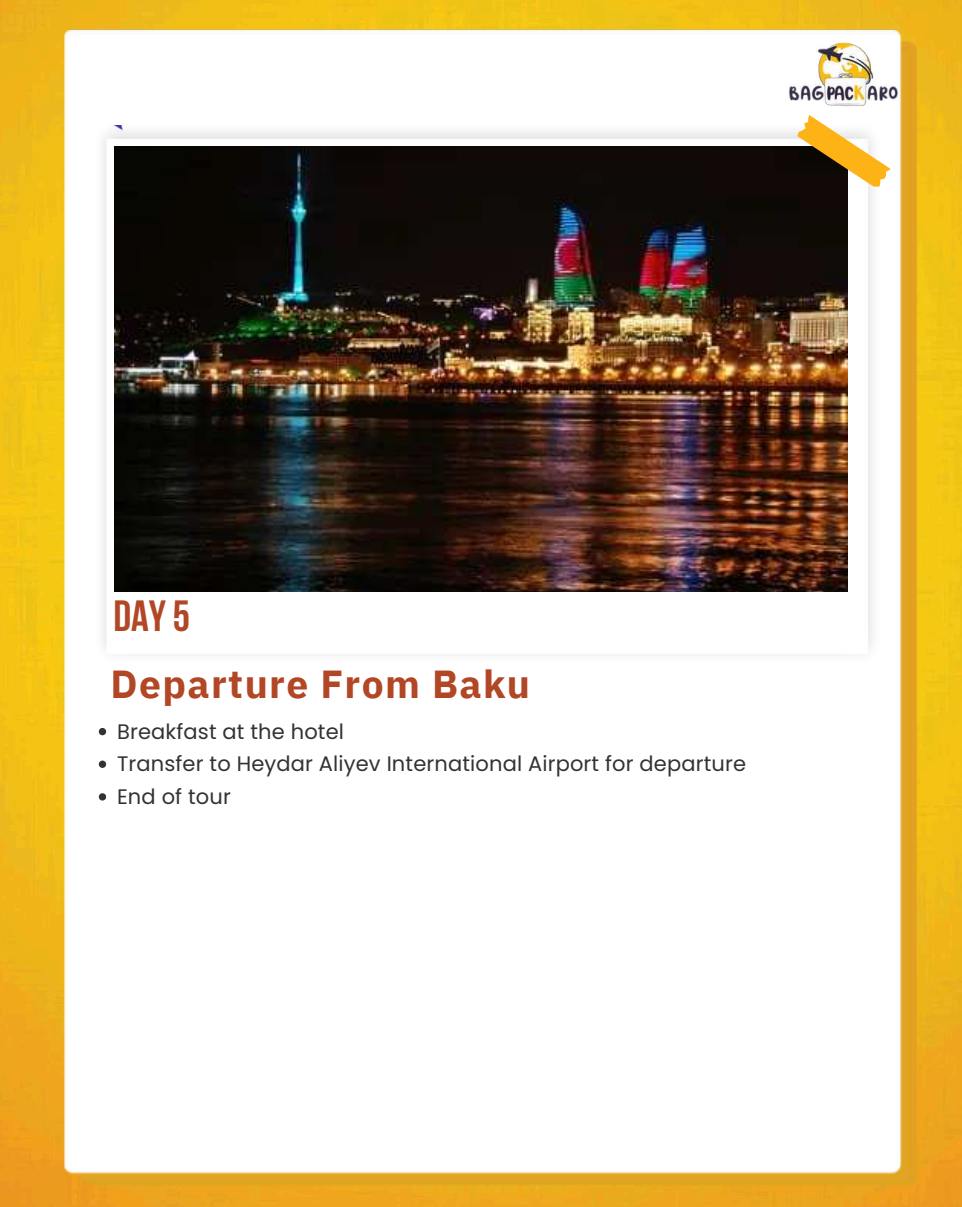
<style>
.page{position:relative;width:962px;height:1207px;background:#fff}
.page>*{position:absolute;margin:0;border:0;box-sizing:border-box;transform-origin:0 0}
.t1{font:700 43.5px "Bebas Neue";color:#b14725}
.t2{font:700 39px "IBM Plex Sans";letter-spacing:.035em;color:#b24726}
.t3{font:21px/32.6px "Poppins";letter-spacing:.005em;color:#333332}
</style>
<div class="page">
<img style="left:0;top:0;width:962px;height:1207px">
<img style="left:80px;top:115px;width:838px;height:1071px">
<img style="left:65px;top:29px;width:837px;height:1145px">
<img style="left:87px;top:116px;width:801px;height:555px">
<img style="left:82px;top:126px;width:793px;height:535px">
<img style="left:114px;top:146px;width:733px;height:445px">
<svg style="left:797px;top:115px;width:93px;height:72px"></svg>
<svg style="left:99px;top:728px;width:7px;height:7px"></svg>
<svg style="left:99px;top:760px;width:7px;height:8px"></svg>
<svg style="left:99px;top:793px;width:7px;height:7px"></svg>
<img style="left:767px;top:5px;width:151px;height:110px">
<h1 class="t1" style="left:113px;top:591px;width:78px">day 5</h1>
<h2 class="t2" style="left:111px;top:653px;width:421px">Departure From Baku</h2>
<p class="t3" style="left:117px;top:715px;width:630px">Breakfast at the hotel<br>Transfer to Heydar Aliyev International Airport for departure<br>End of tour</p>
</div>
